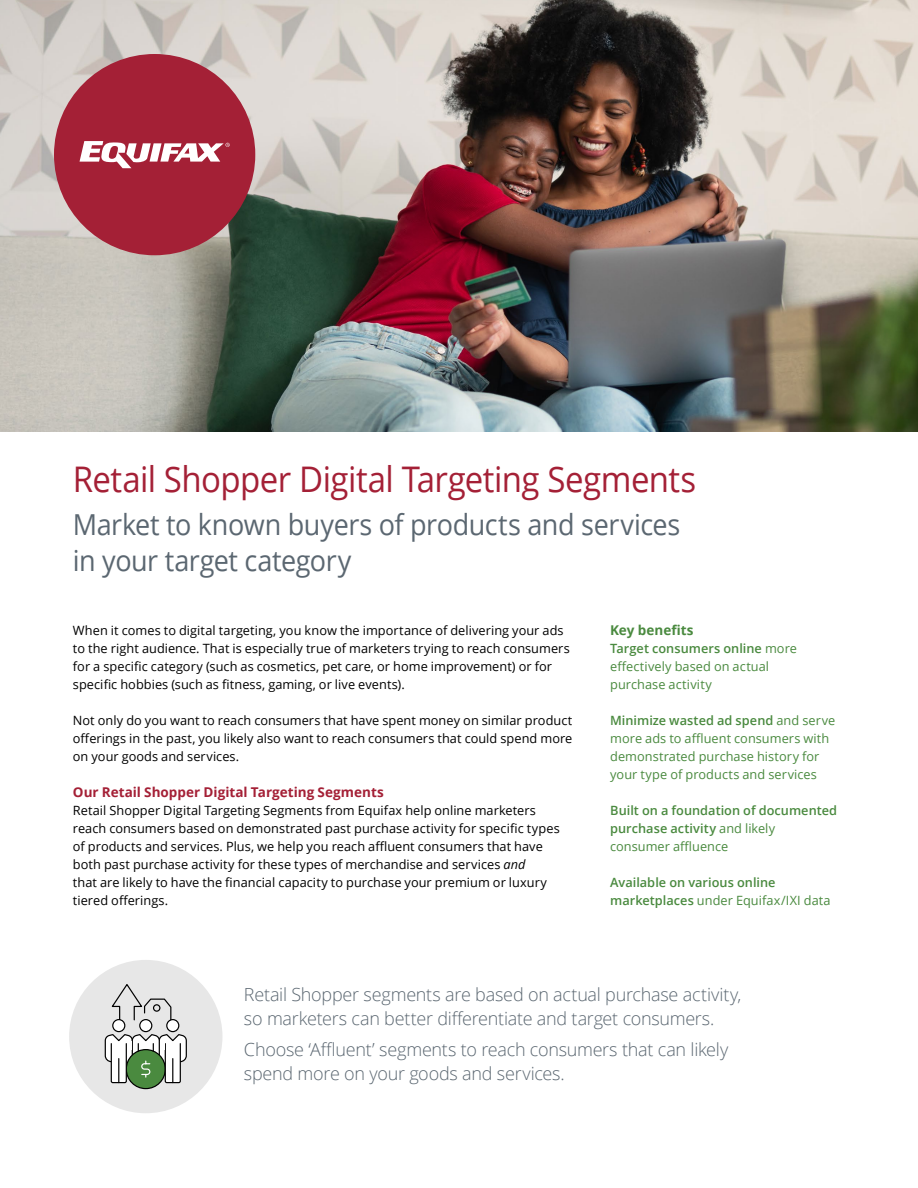
<style>
.page{position:relative;width:918px;height:1188px;background:#fff}
.page>*{position:absolute;margin:0;border:0;box-sizing:border-box;transform-origin:0 0}
.t1{font:35.25px "Open Sans";letter-spacing:-.015em;color:#a42036;scale:.93 1}
.t2{font:28.95px/36px "Open Sans";letter-spacing:-.015em;color:#5b6771;scale:.93 1}
.t3{font:300 18px/24px "Open Sans";letter-spacing:-.015em;color:#5b6771}
.t4{font:700 13.5px "Open Sans";color:#a42036}
.t5{font:700 13.5px "Open Sans";letter-spacing:.005em;color:#4a8a3f}
.t6{font:12.75px/18px "Open Sans";letter-spacing:.005em;color:#000}
.t7{font:12.75px/18px "Open Sans";letter-spacing:.005em;color:#4a8a3f}
.t8{font:600 12.75px/18px "Open Sans";letter-spacing:.005em;color:#4a8a3f}
.s1{font-style:italic}
.s2{font-weight:600}
.s3{font-weight:400}
</style>
<div class="page">
<img style="left:0;top:0;width:918px;height:432px">
<div style="left:54px;top:54px;width:201px;height:201px;background:#a42036;border-radius:50%"></div>
<svg style="left:80px;top:141px;width:150px;height:27px"></svg>
<div style="left:69px;top:960px;width:153px;height:153px;background:#e7e7e7;border-radius:50%"></div>
<svg style="left:126px;top:1050px;width:39px;height:39px"></svg>
<div style="left:126px;top:1049px;width:40px;height:40px;border:1px solid #000;border-radius:50%"></div>
<svg style="left:104px;top:984px;width:83px;height:100px"></svg>
<div style="left:160px;top:1041px;width:5px;height:9px;background:#fff"></div>
<div style="left:127px;top:1041px;width:5px;height:9px;background:#fff"></div>
<h1 class="t1" style="left:73px;top:455px;width:672px">Retail Shopper Digital Targeting Segments</h1>
<h2 class="t2" style="left:73px;top:506px;width:655px">Market to known buyers of products and services in your target category</h2>
<p class="t6" style="left:73px;top:621px;width:498px">When it comes to digital targeting, you know the importance of delivering your ads to the right audience. That is especially true of marketers trying to reach consumers for a specific category (such as cosmetics, pet care, or home improvement) or for specific hobbies (such as fitness, gaming, or live events).</p>
<p class="t6" style="left:73px;top:711px;width:501px;text-align:justify">Not only do you want to reach consumers that have spent money on similar product offerings in the past, you likely also want to reach consumers that could spend more on your goods and services.</p>
<p class="t4" style="left:73px;top:782px;width:312px">Our Retail Shopper Digital Targeting Segments</p>
<p class="t6" style="left:73px;top:801px;width:488px">Retail Shopper Digital Targeting Segments from Equifax help online marketers reach consumers based on demonstrated past purchase activity for specific types of products and services. Plus, we help you reach affluent consumers that have both past purchase activity for these types of merchandise and services <span class="s1">and<br></span>that are likely to have the financial capacity to purchase your premium or luxury tiered offerings.</p>
<p class="t5" style="left:610px;top:621px;width:85px">Key benefits</p>
<p class="t7" style="left:610px;top:639px;width:188px"><span class="s2">Target consumers online</span> more effectively based on actual purchase activity</p>
<p class="t7" style="left:610px;top:711px;width:227px"><span class="s2">Minimize wasted ad spend</span> and serve more ads to affluent consumers with demonstrated purchase history for your type of products and services</p>
<p class="t8" style="left:610px;top:801px;width:229px">Built on a foundation of documented purchase activity <span class="s3">and likely consumer affluence</span></p>
<p class="t8" style="left:610px;top:873px;width:222px">Available on various online marketplaces <span class="s3">under Equifax/IXI data</span></p>
<h3 class="t3" style="left:244px;top:982px;width:499px">Retail Shopper segments are based on actual purchase activity, so marketers can better differentiate and target consumers.</h3>
<h3 class="t3" style="left:244px;top:1037px;width:486px">Choose ‘Affluent’ segments to reach consumers that can likely spend more on your goods and services.</h3>
</div>
